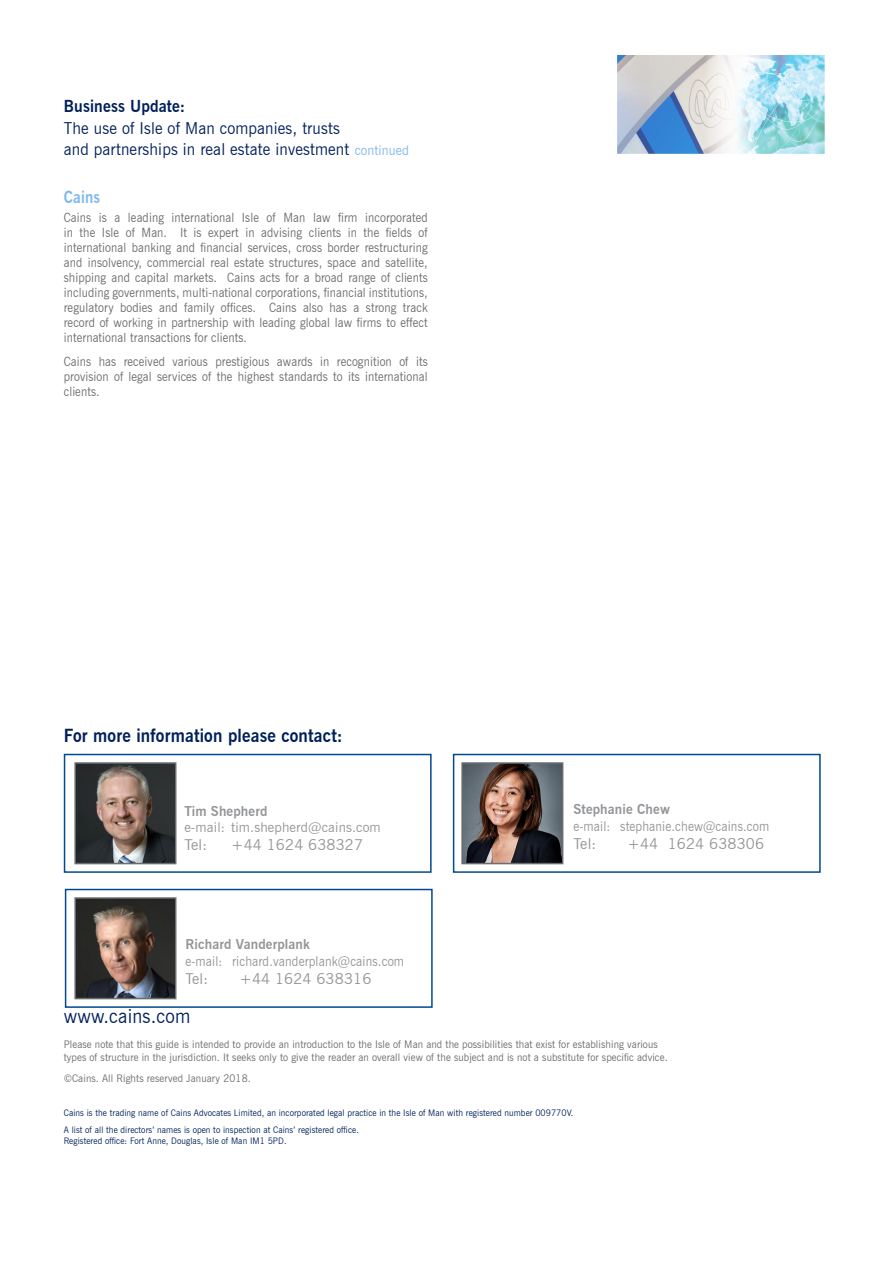
<style>
.page{position:relative;width:893px;height:1263px;background:#fff}
.page>*{position:absolute;margin:0;border:0;box-sizing:border-box;transform-origin:0 0}
.Biog{font:19.5px "News Gothic BT";letter-spacing:.01em;color:#00205b;scale:.95 1}
.Biog-2{font:700 18px "News Gothic BT";letter-spacing:.01em;color:#00205b;scale:.95 1}
.Biog-3{font:16.5px "News Gothic BT";letter-spacing:.01em;color:#00205b;scale:.95 1}
.Biog-4{font:700 16.5px "News Gothic BT";letter-spacing:.01em;color:#00205b;scale:.95 1}
.Biog-5{font:700 16.5px "News Gothic BT";letter-spacing:.01em;color:#81b9ea;scale:.91 1}
.Biog-6{font:15px "News Gothic BT";letter-spacing:.01em;color:#939598}
.Biog-7{font:13.5px "News Gothic BT";letter-spacing:.01em;color:#939598;scale:.91 1}
.Biog-8{font:700 13.5px "News Gothic BT";letter-spacing:.01em;color:#939598}
.Biog-9{font:13.5px "News Gothic BT";letter-spacing:.01em;color:#939598}
.Biog-10{font:12.75px/15px "News Gothic BT";letter-spacing:.01em;color:#6c6d70;text-align:justify;scale:.91 1}
.Biog-11{font:10.5px "News Gothic BT";letter-spacing:.01em;color:#6c6d70;scale:.95 1}
.Biog-12{font:9px "News Gothic BT";letter-spacing:.01em;color:#00205b;scale:.95 1}
.s1{font-size:13.5px;color:#81b9ea}
</style>
<div class="page">
<img style="left:618px;top:55px;width:112px;height:98px">
<img style="left:730px;top:55px;width:94px;height:98px">
<div style="left:453px;top:754px;width:368px;height:119px;border:2px solid #014990"></div>
<img style="left:464px;top:765px;width:96px;height:96px">
<div style="left:461px;top:762px;width:102px;height:102px;border:2px solid #6c6d70"></div>
<div style="left:64px;top:754px;width:368px;height:119px;border:2px solid #014990"></div>
<img style="left:77px;top:765px;width:96px;height:96px">
<div style="left:74px;top:762px;width:102px;height:102px;border:2px solid #6c6d70"></div>
<div style="left:65px;top:889px;width:368px;height:119px;border:2px solid #014990"></div>
<img style="left:77px;top:900px;width:96px;height:96px">
<div style="left:74px;top:897px;width:102px;height:102px;border:2px solid #6c6d70"></div>
<p class="Biog-4" style="left:64px;top:97px;width:129px">Business Update:</p>
<p class="Biog-3" style="left:64px;top:118px;width:292px">The use of Isle of Man companies, trusts</p>
<p class="Biog-3" style="left:64px;top:139px;width:365px">and partnerships in real estate investment <span class="s1">continued</span></p>
<p class="Biog-5" style="left:64px;top:187px;width:41px">Cains</p>
<p class="Biog-10" style="left:64px;top:210px;width:401px">Cains is a leading international Isle of Man law firm incorporated in the Isle of Man. It is expert in advising clients in the fields of international banking and financial services, cross border restructuring and insolvency, commercial real estate structures, space and satellite, shipping and capital markets. Cains acts for a broad range of clients including governments, multi-national corporations, financial institutions, regulatory bodies and family offices. Cains also has a strong track record of working in partnership with leading global law firms to effect international transactions for clients.</p>
<p class="Biog-10" style="left:64px;top:353px;width:401px">Cains has received various prestigious awards in recognition of its provision of legal services of the highest standards to its international clients.</p>
<p class="Biog-2" style="left:64px;top:724px;width:295px">For more information please contact:</p>
<p class="Biog-8" style="left:184px;top:802px;width:85px">Tim Shepherd</p>
<p class="Biog-9" style="left:184px;top:819px;width:198px">e-mail: tim.shepherd@cains.com</p>
<p class="Biog-6" style="left:184px;top:836px;width:24px">Tel:</p>
<p class="Biog-6" style="left:231px;top:836px;width:133px">+44 1624 638327</p>
<p class="Biog-8" style="left:185px;top:936px;width:126px">Richard Vanderplank</p>
<p class="Biog-7" style="left:185px;top:953px;width:242px">e-mail: richard.vanderplank@cains.com</p>
<p class="Biog-6" style="left:185px;top:969px;width:24px">Tel:</p>
<p class="Biog-6" style="left:239px;top:969px;width:133px">+44 1624 638316</p>
<p class="Biog-8" style="left:573px;top:801px;width:98px">Stephanie Chew</p>
<p class="Biog-7" style="left:573px;top:818px;width:217px">e-mail: stephanie.chew@cains.com</p>
<p class="Biog-6" style="left:573px;top:834px;width:24px">Tel:</p>
<p class="Biog-6" style="left:627px;top:834px;width:138px">+44 1624 638306</p>
<p class="Biog" style="left:64px;top:1004px;width:135px">www.cains.com</p>
<p class="Biog-11" style="left:64px;top:1038px;width:627px">Please note that this guide is intended to provide an introduction to the Isle of Man and the possibilities that exist for establishing various</p>
<p class="Biog-11" style="left:64px;top:1051px;width:637px">types of structure in the jurisdiction. It seeks only to give the reader an overall view of the subject and is not a substitute for specific advice.</p>
<p class="Biog-11" style="left:64px;top:1072px;width:198px">©Cains. All Rights reserved January 2018.</p>
<p class="Biog-12" style="left:64px;top:1107px;width:538px">Cains is the trading name of Cains Advocates Limited, an incorporated legal practice in the Isle of Man with registered number 009770V.</p>
<p class="Biog-12" style="left:64px;top:1124px;width:312px">A list of all the directors’ names is open to inspection at Cains’ registered office.</p>
<p class="Biog-12" style="left:64px;top:1135px;width:236px">Registered office: Fort Anne, Douglas, Isle of Man IM1 5PD.</p>
</div>
